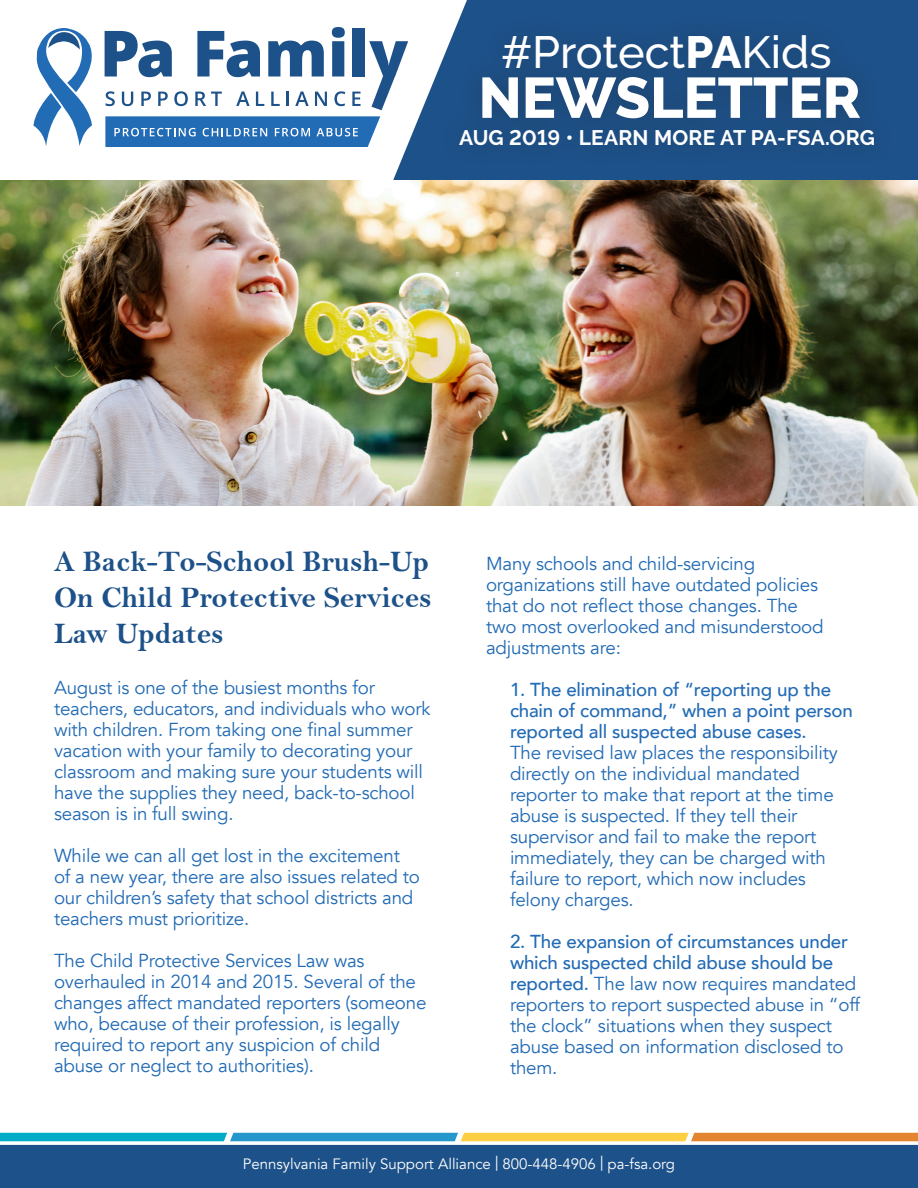
<style>
.page{position:relative;width:918px;height:1188px;background:#fff}
.page>*{position:absolute;margin:0;border:0;box-sizing:border-box;transform-origin:0 0}
.t1{font:800 57px "Raleway";color:#fff}
.t2{font:500 45px "Raleway";color:#fff}
.t3{font:30px/36px "Bell MT Bold";color:#1d5189;text-align:justify}
.t4{font:700 21px "Raleway";letter-spacing:.01em;color:#fff}
.t5{font:18.75px/21px "Avenir";letter-spacing:-.01em;color:#226bb5}
.t6{font:500 18.75px "Avenir";letter-spacing:-.01em;color:#226bb5}
.t7{font:15px "Avenir";color:#fff}
.s1{font-weight:800}
.s2{font-weight:500}
.s3{font-style:inherit}
</style>
<div class="page">
<svg style="left:33px;top:28px;width:59px;height:118px"></svg>
<svg style="left:105px;top:31px;width:67px;height:46px"></svg>
<svg style="left:197px;top:31px;width:63px;height:46px"></svg>
<svg style="left:268px;top:41px;width:56px;height:36px"></svg>
<svg style="left:332px;top:27px;width:13px;height:50px"></svg>
<div style="left:353px;top:28px;width:12px;height:49px;background:#1d5189"></div>
<svg style="left:369px;top:41px;width:24px;height:69px"></svg>
<svg style="left:106px;top:91px;width:9px;height:15px"></svg>
<svg style="left:122px;top:92px;width:11px;height:14px"></svg>
<svg style="left:141px;top:92px;width:10px;height:14px"></svg>
<svg style="left:158px;top:92px;width:10px;height:14px"></svg>
<svg style="left:174px;top:91px;width:14px;height:15px"></svg>
<svg style="left:195px;top:92px;width:27px;height:14px"></svg>
<svg style="left:236px;top:92px;width:14px;height:14px"></svg>
<svg style="left:256px;top:92px;width:8px;height:14px"></svg>
<svg style="left:271px;top:92px;width:9px;height:14px"></svg>
<svg style="left:287px;top:92px;width:2px;height:14px"></svg>
<svg style="left:295px;top:92px;width:14px;height:14px"></svg>
<svg style="left:315px;top:92px;width:12px;height:14px"></svg>
<svg style="left:334px;top:91px;width:11px;height:15px"></svg>
<svg style="left:352px;top:92px;width:9px;height:14px"></svg>
<svg style="left:105px;top:116px;width:275px;height:31px;background:#3b7bbd"></svg>
<svg style="left:393px;top:0;width:525px;height:181px;fill:#1d5189"></svg>
<div style="left:439px;top:14px;width:457px;height:154px;background:#1d4d82"></div>
<img style="left:0;top:181px;width:918px;height:324px">
<svg style="left:0;top:1133px;width:918px;height:55px;background:#3b6990"></svg>
<p class="t2" style="left:501px;top:27px;width:332px">#Protect<span class="s1">PA</span>Kids</p>
<p class="t1" style="left:478px;top:65px;width:384px">NEWSLETTER</p>
<p class="t4" style="left:459px;top:125px;width:418px">AUG 2019 • LEARN MORE AT PA-FSA.ORG</p>
<p class="t3" style="left:54px;top:543px;width:379px">A Back-To-School Brush-Up On Child Protective Services Law Updates</p>
<p class="t5" style="left:54px;top:677px;width:378px">August is one of the busiest months for teachers, educators, and individuals who work with children. From taking one final summer vacation with your family to decorating your classroom and making sure your students will have the supplies they need, back-to-school season is in full swing.</p>
<p class="t5" style="left:54px;top:845px;width:368px">While we can all get lost in the excitement of a new year, there are also issues related to our children’s safety that school districts and teachers must prioritize.</p>
<p class="t5" style="left:54px;top:950px;width:374px">The Child Protective Services Law was overhauled in 2014 and 2015. Several of the changes affect mandated reporters (someone who, because of their profession, is legally required to report any suspicion of child abuse or neglect to authorities).</p>
<p class="t5" style="left:486px;top:553px;width:334px">Many schools and child-servicing organizations still have outdated policies</p>
<p class="t5" style="left:486px;top:595px;width:339px">that do not reflect those changes. The two most overlooked and misunderstood adjustments are:</p>
<p class="t6" style="left:510px;top:673px;width:323px">1. The elimination of “reporting up the</p>
<p class="t6" style="left:510px;top:694px;width:344px">chain of command,” when a point person</p>
<p class="t6" style="left:510px;top:715px;width:298px">reported all suspected abuse cases.</p>
<p class="t5" style="left:510px;top:742px;width:329px">The revised law places the responsibility</p>
<p class="t5" style="left:510px;top:763px;width:292px">directly on the individual mandated</p>
<p class="t5" style="left:510px;top:784px;width:325px">reporter to make that report at the time</p>
<p class="t5" style="left:510px;top:805px;width:289px">abuse is suspected. If they tell their</p>
<p class="t5" style="left:510px;top:826px;width:308px">supervisor and fail to make the report</p>
<p class="t5" style="left:510px;top:847px;width:317px">immediately, they can be charged with</p>
<p class="t5" style="left:510px;top:868px;width:297px">failure to report, which now includes</p>
<p class="t5" style="left:510px;top:889px;width:125px">felony charges.</p>
<p class="t6" style="left:510px;top:925px;width:340px">2. The expansion of circumstances under</p>
<p class="t6" style="left:510px;top:946px;width:325px">which suspected child abuse should be</p>
<p class="t5" style="left:510px;top:973px;width:348px"><span class="s2">reported.</span> The law now requires mandated</p>
<p class="t5" style="left:510px;top:994px;width:352px">reporters to report suspected abuse in “off</p>
<p class="t5" style="left:510px;top:1015px;width:335px">the clock” situations when they suspect abuse based on information disclosed to</p>
<p class="t5" style="left:510px;top:1057px;width:49px">them.</p>
<p class="t7" style="left:243px;top:1154px;width:434px">Pennsylvania Family Support Alliance <span class="s3">|</span> 800-448-4906 <span class="s3">|</span> pa-fsa.org</p>
</div>
